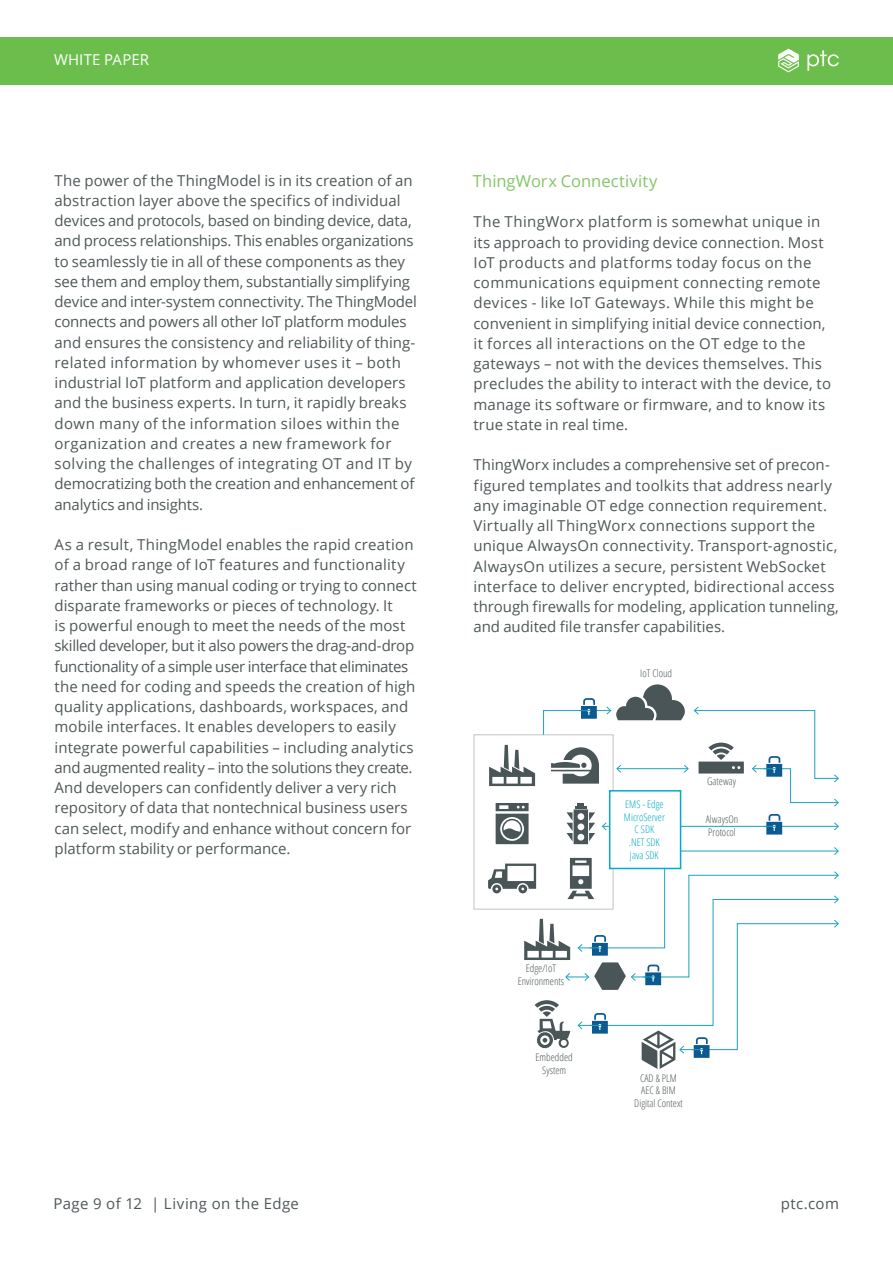
<style>
.page{position:relative;width:893px;height:1263px;background:#fff}
.page>*{position:absolute;margin:0;border:0;box-sizing:border-box;transform-origin:0 0}
._3__Text_Subhead_1{font:16.5px "Open Sans";letter-spacing:.005em;color:#82c663}
._4__Text_Body{font:15px/20.2px "Open Sans";letter-spacing:.005em;color:#4e5758}
._4__Text_Body-2{font:15px "Open Sans";letter-spacing:.03em;color:#4e5758}
.t1{font:15px "Open Sans";letter-spacing:.01em;color:#fff}
.t2{font:300 condensed 10.5px/12.6px "Open Sans";color:#4e5758}
.t3{font:300 condensed 10.5px "Open Sans";color:#00acc8}
</style>
<div class="page">
<div style="left:0;top:37px;width:893px;height:48px;background:#6cbe4c"></div>
<svg style="left:778px;top:49px;width:21px;height:23px"></svg>
<svg style="left:807px;top:50px;width:32px;height:21px"></svg>
<svg style="left:488px;top:684px;width:351px;height:385px"></svg>
<div style="left:609px;top:790px;width:72px;height:79px;background:#fff;border:2px solid #00acc8"></div>
<p class="t1" style="left:54px;top:50px;width:96px">WHITE PAPER</p>
<p class="_4__Text_Body" style="left:55px;top:170px;width:364px">The power of the ThingModel is in its creation of an abstraction layer above the specifics of individual devices and protocols, based on binding device, data, and process relationships. This enables organizations to seamlessly tie in all of these components as they see them and employ them, substantially simplifying device and inter-system connectivity. The ThingModel connects and powers all other IoT platform modules and ensures the consistency and reliability of thing&shy;related information by whomever uses it – both industrial IoT platform and application developers and the business experts. In turn, it rapidly breaks down many of the information siloes within the organization and creates a new framework for solving the challenges of integrating OT and IT by democratizing both the creation and enhancement of analytics and insights.</p>
<p class="_4__Text_Body" style="left:55px;top:534px;width:364px">As a result, ThingModel enables the rapid creation of a broad range of IoT features and functionality rather than using manual coding or trying to connect disparate frameworks or pieces of technology. It<br>is powerful enough to meet the needs of the most skilled developer, but it also powers the drag-and-drop functionality of a simple user interface that eliminates the need for coding and speeds the creation of high quality applications, dashboards, workspaces, and mobile interfaces. It enables developers to easily integrate powerful capabilities – including analytics and augmented reality – into the solutions they create.<br>And developers can confidently deliver a very rich repository of data that nontechnical business users can select, modify and enhance without concern for platform stability or performance.</p>
<p class="_3__Text_Subhead_1" style="left:473px;top:169px;width:186px">ThingWorx Connectivity</p>
<p class="_4__Text_Body" style="left:473px;top:211px;width:359px">The ThingWorx platform is somewhat unique in its approach to providing device connection. Most IoT products and platforms today focus on the communications equipment connecting remote devices - like IoT Gateways. While this might be convenient in simplifying initial device connection, it forces all interactions on the OT edge to the gateways – not with the devices themselves. This precludes the ability to interact with the device, to manage its software or firmware, and to know its true state in real time.</p>
<p class="_4__Text_Body" style="left:473px;top:454px;width:367px">ThingWorx includes a comprehensive set of precon&shy;figured templates and toolkits that address nearly any imaginable OT edge connection requirement.<br>Virtually all ThingWorx connections support the unique AlwaysOn connectivity. Transport-agnostic, AlwaysOn utilizes a secure, persistent WebSocket interface to deliver encrypted, bidirectional access through firewalls for modeling, application tunneling, and audited file transfer capabilities.</p>
<p class="t2" style="left:640px;top:666px;width:33px">IoT Cloud</p>
<p class="t2" style="left:526px;top:962px;width:32px">Edge/IoT</p>
<p class="t2" style="left:518px;top:974px;width:48px">Environments</p>
<p class="t2" style="left:536px;top:1050px;width:39px;text-align:center">Embedded<br>System</p>
<p class="t3" style="left:625px;top:797px;width:40px">EMS - Edge</p>
<p class="t3" style="left:624px;top:810px;width:43px">MicroServer</p>
<p class="t3" style="left:634px;top:822px;width:21px">C SDK</p>
<p class="t3" style="left:629px;top:835px;width:32px">.NET SDK</p>
<p class="t3" style="left:630px;top:848px;width:30px">Java SDK</p>
<p class="t2" style="left:707px;top:775px;width:31px">Gateway</p>
<p class="t2" style="left:706px;top:813px;width:34px">AlwaysOn<br>Protocol</p>
<p class="t2" style="left:640px;top:1071px;width:39px">CAD &amp; PLM</p>
<p class="t2" style="left:641px;top:1084px;width:36px">AEC &amp; BIM</p>
<p class="t2" style="left:634px;top:1096px;width:50px">Digital Context</p>
<p class="_4__Text_Body-2" style="left:53px;top:1193px;width:247px">Page 9 of 12 | Living on the Edge</p>
<p class="_4__Text_Body" style="left:781px;top:1193px;width:60px">ptc.com</p>
</div>
